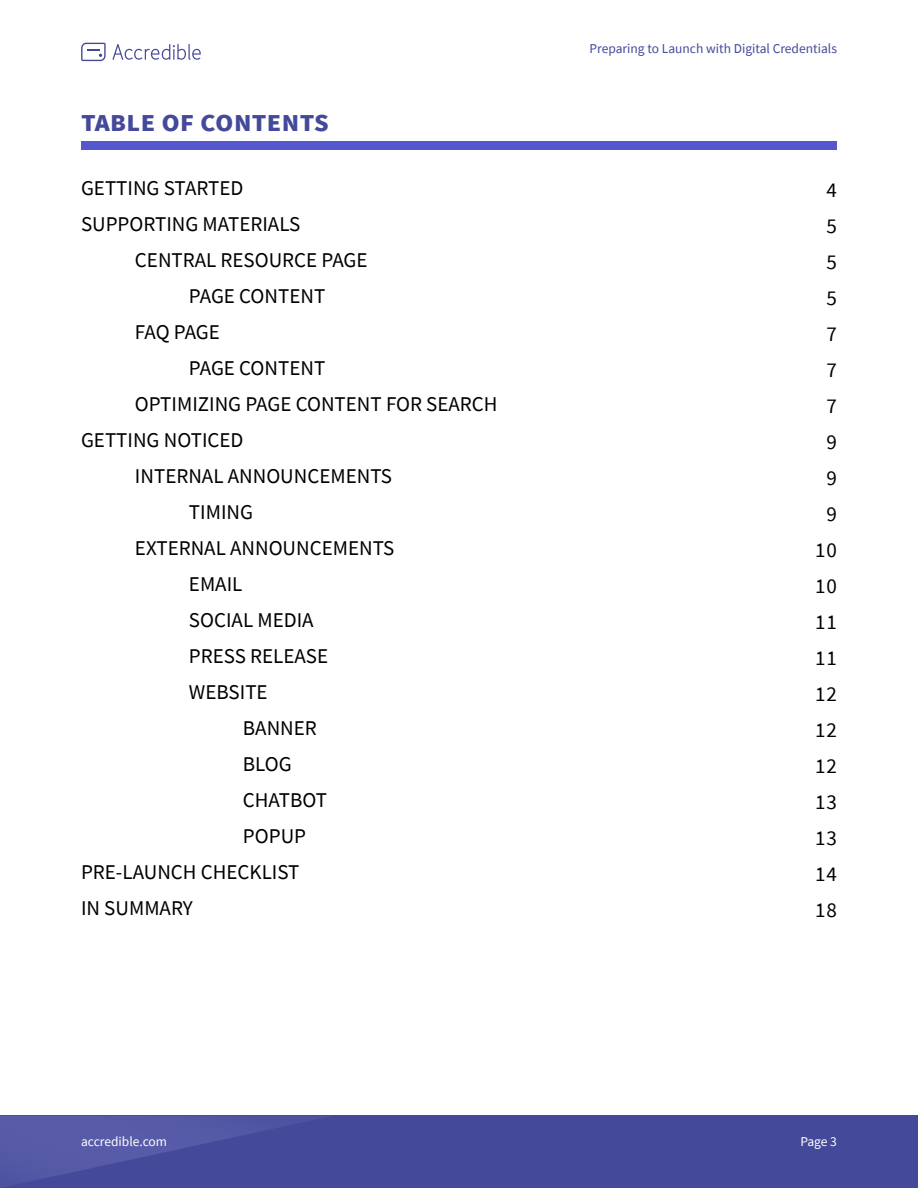
<style>
.page{position:relative;width:918px;height:1188px;background:#fff}
.page>*{position:absolute;margin:0;border:0;box-sizing:border-box;transform-origin:0 0}
.t1{font:700 30px "Source Sans Pro";color:#44499a}
.t2{font:21px "Source Sans Pro";color:#000101}
.t3{font:21px/36px "Source Sans Pro";letter-spacing:.05em;color:#000101;text-align:center}
.t4{font:13.5px "Source Sans Pro";color:#44499a}
.t5{font:13.5px "Source Sans Pro";color:#fff}
</style>
<div class="page">
<div style="left:0;top:1115px;width:918px;height:73px;background:#44499a"></div>
<svg style="left:0;top:1116px;width:275px;height:67px"></svg>
<svg style="left:81px;top:43px;width:25px;height:18px"></svg>
<svg style="left:112px;top:44px;width:89px;height:16px"></svg>
<div style="left:81px;top:142px;width:756px;height:8px;background:#5557cd"></div>
<h1 class="t1" style="left:81px;top:100px;width:249px">table of contents</h1>
<p class="t2" style="left:81px;top:175px;width:164px">GETTING STARTED</p>
<p class="t2" style="left:81px;top:211px;width:221px">SUPPORTING MATERIALS</p>
<p class="t2" style="left:135px;top:247px;width:234px">CENTRAL RESOURCE PAGE</p>
<p class="t2" style="left:189px;top:283px;width:138px">PAGE CONTENT</p>
<p class="t2" style="left:135px;top:319px;width:87px">FAQ PAGE</p>
<p class="t2" style="left:189px;top:355px;width:138px">PAGE CONTENT</p>
<p class="t2" style="left:135px;top:391px;width:364px">OPTIMIZING PAGE CONTENT FOR SEARCH</p>
<p class="t2" style="left:81px;top:427px;width:164px">GETTING NOTICED</p>
<p class="t2" style="left:135px;top:463px;width:259px">INTERNAL ANNOUNCEMENTS</p>
<p class="t2" style="left:189px;top:499px;width:66px">TIMING</p>
<p class="t2" style="left:135px;top:535px;width:261px">EXTERNAL ANNOUNCEMENTS</p>
<p class="t2" style="left:189px;top:571px;width:55px">EMAIL</p>
<p class="t2" style="left:189px;top:607px;width:126px">SOCIAL MEDIA</p>
<p class="t2" style="left:189px;top:643px;width:141px">PRESS RELEASE</p>
<p class="t2" style="left:189px;top:679px;width:80px">WEBSITE</p>
<p class="t2" style="left:243px;top:715px;width:75px">BANNER</p>
<p class="t2" style="left:243px;top:751px;width:50px">BLOG</p>
<p class="t2" style="left:243px;top:787px;width:86px">CHATBOT</p>
<p class="t2" style="left:243px;top:823px;width:65px">POPUP</p>
<p class="t2" style="left:81px;top:859px;width:220px">PRE-LAUNCH CHECKLIST</p>
<p class="t2" style="left:81px;top:895px;width:113px">IN SUMMARY</p>
<p class="t5" style="left:81px;top:1133px;width:88px">accredible.com</p>
<p class="t4" style="left:590px;top:40px;width:249px">Preparing to Launch with Digital Credentials</p>
<p class="t3" style="left:815px;top:172px;width:23px">4<br>5<br>5<br>5<br>7<br>7<br>7<br>9<br>9<br>9<br>10<br>10<br>11<br>11<br>12<br>12<br>12<br>13<br>13<br>14<br>18</p>
<p class="t5" style="left:800px;top:1133px;width:38px">Page 3</p>
</div>
